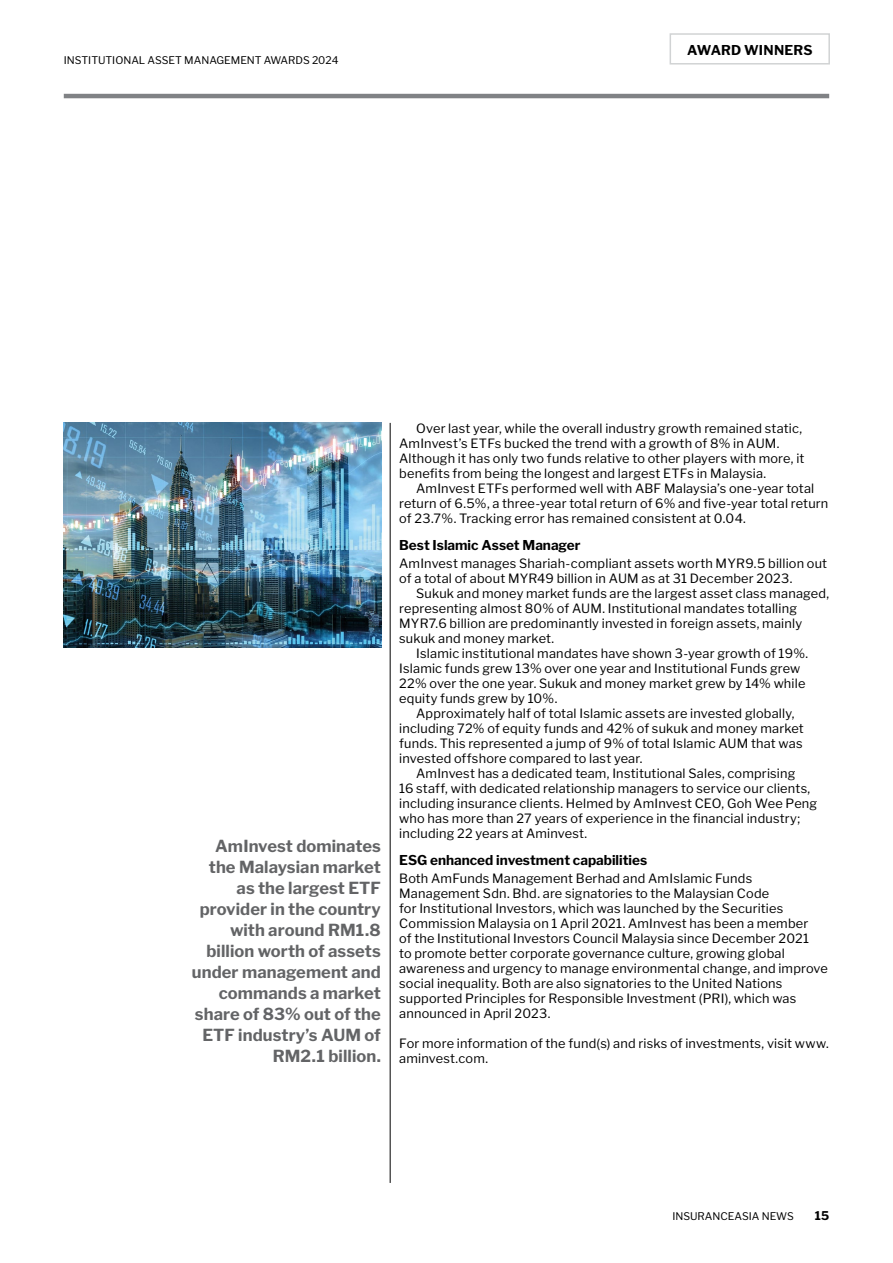
<style>
.page{position:relative;width:893px;height:1263px;background:#fff}
.page>*{position:absolute;margin:0;border:0;box-sizing:border-box;transform-origin:0 0}
.t1{font:700 16.5px/21px "Libre Franklin";letter-spacing:.005em;color:#636466;text-align:right}
.t2{font:700 13.5px "Libre Franklin";color:#000}
.t3{font:12.75px/15px "Libre Franklin";letter-spacing:.015em;color:#000}
.t4{font:700 12px "Libre Franklin";color:#000}
.t5{font:10.5px "Libre Franklin";color:#000}
</style>
<div class="page">
<div style="left:670px;top:33px;width:160px;height:32px;border:2px solid #d1d3d4"></div>
<img style="left:64px;top:422px;width:318px;height:225px">
<hr style="left:390px;top:423px;width:1px;height:760px;background:#000">
<hr style="left:64px;top:94px;width:765px;height:4px;background:#808285">
<p class="t5" style="left:64px;top:54px;width:276px">INSTITUTIONAL ASSET MANAGEMENT AWARDS 2024</p>
<p class="t2" style="left:687px;top:42px;width:127px">AWARD WINNERS</p>
<p class="t1" style="left:192px;top:836px;width:191px">AmInvest dominates the Malaysian market as the largest ETF provider in the country with around RM1.8 billion worth of assets under management and commands a market share of 83% out of the<br>ETF industry’s AUM of<br>RM2.1 billion.</p>
<p class="t3" style="left:399px;top:421px;width:407px;text-indent:17px">Over last year, while the overall industry growth remained static, AmInvest’s ETFs bucked the trend with a growth of 8% in AUM.<br>Although it has only two funds relative to other players with more, it benefits from being the longest and largest ETFs in Malaysia.</p>
<p class="t3" style="left:399px;top:481px;width:431px;text-indent:17px">AmInvest ETFs performed well with ABF Malaysia’s one-year total return of 6.5%, a three-year total return of 6% and five-year total return of 23.7%. Tracking error has remained consistent at 0.04.</p>
<p class="t2" style="left:399px;top:536px;width:183px">Best Islamic Asset Manager</p>
<p class="t3" style="left:399px;top:556px;width:430px">AmInvest manages Shariah-compliant assets worth MYR9.5 billion out of a total of about MYR49 billion in AUM as at 31 December 2023.</p>
<p class="t3" style="left:416px;top:586px;width:414px">Sukuk and money market funds are the largest asset class managed,</p>
<p class="t3" style="left:399px;top:601px;width:399px">representing almost 80% of AUM. Institutional mandates totalling</p>
<p class="t3" style="left:399px;top:616px;width:404px">MYR7.6 billion are predominantly invested in foreign assets, mainly</p>
<p class="t3" style="left:399px;top:631px;width:156px">sukuk and money market.</p>
<p class="t3" style="left:416px;top:646px;width:394px">Islamic institutional mandates have shown 3-year growth of 19%.</p>
<p class="t3" style="left:399px;top:661px;width:403px">Islamic funds grew 13% over one year and Institutional Funds grew</p>
<p class="t3" style="left:399px;top:676px;width:408px">22% over the one year. Sukuk and money market grew by 14% while</p>
<p class="t3" style="left:399px;top:691px;width:160px">equity funds grew by 10%.</p>
<p class="t3" style="left:416px;top:706px;width:380px">Approximately half of total Islamic assets are invested globally,</p>
<p class="t3" style="left:399px;top:721px;width:406px">including 72% of equity funds and 42% of sukuk and money market</p>
<p class="t3" style="left:399px;top:736px;width:405px">funds. This represented a jump of 9% of total Islamic AUM that was</p>
<p class="t3" style="left:399px;top:751px;width:245px">invested offshore compared to last year.</p>
<p class="t3" style="left:416px;top:766px;width:381px">AmInvest has a dedicated team, Institutional Sales, comprising</p>
<p class="t3" style="left:399px;top:781px;width:413px">16 staff, with dedicated relationship managers to service our clients,</p>
<p class="t3" style="left:399px;top:796px;width:420px">including insurance clients. Helmed by AmInvest CEO, Goh Wee Peng</p>
<p class="t3" style="left:399px;top:811px;width:403px">who has more than 27 years of experience in the financial industry;</p>
<p class="t3" style="left:399px;top:826px;width:190px">including 22 years at Aminvest.</p>
<p class="t2" style="left:399px;top:851px;width:250px">ESG enhanced investment capabilities</p>
<p class="t3" style="left:399px;top:871px;width:430px">Both AmFunds Management Berhad and AmIslamic Funds Management Sdn. Bhd. are signatories to the Malaysian Code<br>for Institutional Investors, which was launched by the Securities Commission Malaysia on 1 April 2021. AmInvest has been a member<br>of the Institutional Investors Council Malaysia since December 2021<br>to promote better corporate governance culture, growing global awareness and urgency to manage environmental change, and improve social inequality. Both are also signatories to the United Nations supported Principles for Responsible Investment (PRI), which was announced in April 2023.</p>
<p class="t3" style="left:399px;top:1036px;width:431px">For more information of the fund(s) and risks of investments, visit www. aminvest.com.</p>
<p class="t5" style="left:672px;top:1210px;width:123px">INSURANCEASIA NEWS</p>
<p class="t4" style="left:815px;top:1209px;width:16px">15</p>
</div>
